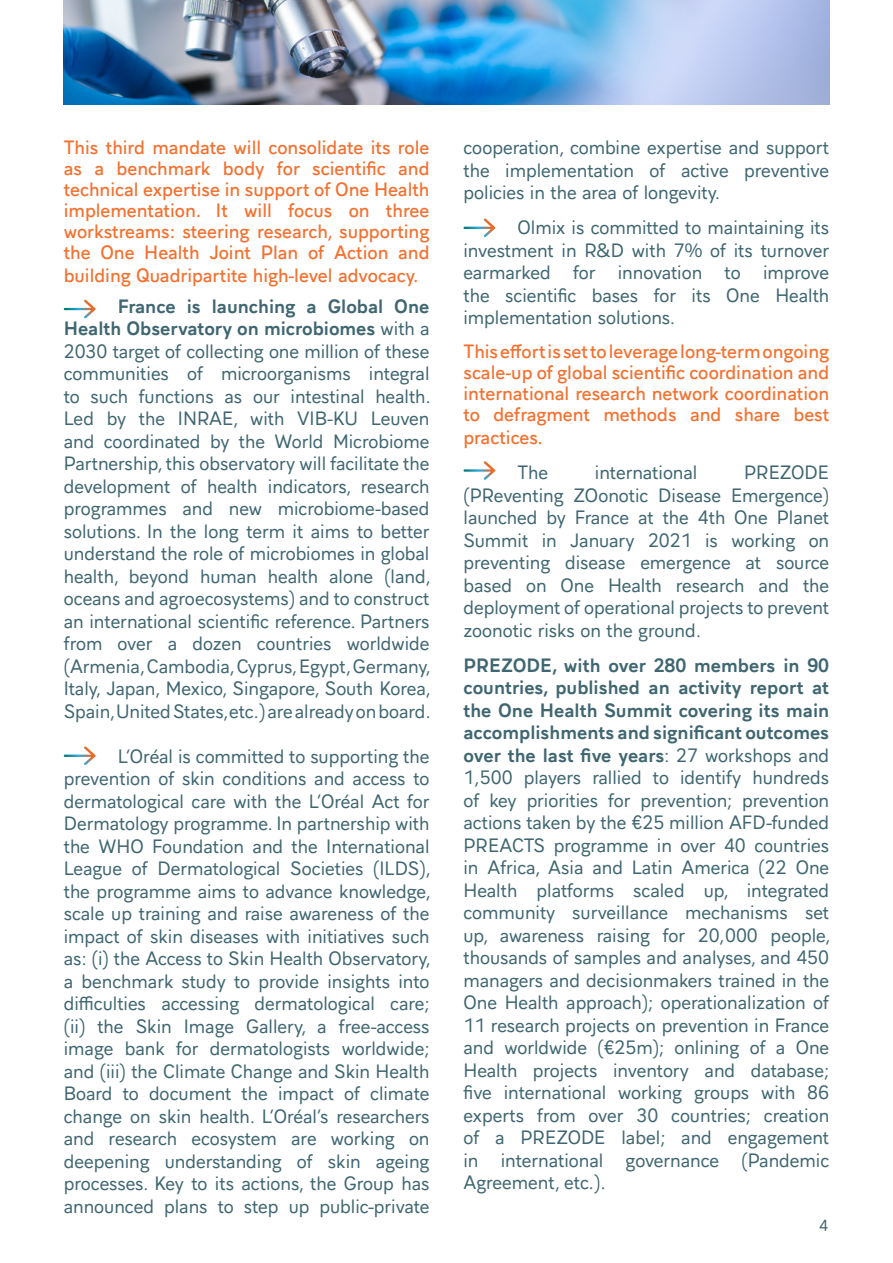
<style>
.page{position:relative;width:893px;height:1263px;background:#fff}
.page>*{position:absolute;margin:0;border:0;box-sizing:border-box;transform-origin:0 0}
.t1{font:18px/22.5px "Aiglon Pro";color:#3f6671;text-align:justify}
.t2{font:600 18px/21.3px "Aiglon Pro";color:#f37130;text-align:justify}
.t3{font:15px "Aiglon Pro";color:#3f6671}
.s1{font-weight:700}
</style>
<div class="page">
<img style="left:64px;top:0;width:765px;height:104px">
<svg style="left:64px;top:299px;width:32px;height:20px"></svg>
<svg style="left:64px;top:746px;width:32px;height:19px"></svg>
<svg style="left:463px;top:218px;width:33px;height:19px"></svg>
<svg style="left:463px;top:461px;width:33px;height:19px"></svg>
<p class="t2" style="left:64px;top:135px;width:367px">This third mandate will consolidate its role as a benchmark body for scientific and technical expertise in support of One Health implementation. It will focus on three workstreams: steering research, supporting the One Health Joint Plan of Action and building Quadripartite high-level advocacy.</p>
<p class="t1" style="left:64px;top:293px;width:369px;text-indent:54px"><span class="s1">France is launching a Global One Health Observatory on microbiomes</span> with a 2030 target of collecting one million of these communities of microorganisms integral to such functions as our intestinal health.<br>Led by the INRAE, with VIB-KU Leuven and coordinated by the World Microbiome Partnership, this observatory will facilitate the development of health indicators, research programmes and new microbiome-based solutions. In the long term it aims to better understand the role of microbiomes in global health, beyond human health alone (land, oceans and agroecosystems) and to construct an international scientific reference. Partners from over a dozen countries worldwide (Armenia, Cambodia, Cyprus, Egypt, Germany, Italy, Japan, Mexico, Singapore, South Korea, Spain, United States, etc.) are already on board.</p>
<p class="t1" style="left:64px;top:743px;width:369px;text-indent:54px">L’Oréal is committed to supporting the prevention of skin conditions and access to dermatological care with the L’Oréal Act for Dermatology programme. In partnership with the WHO Foundation and the International League of Dermatological Societies (ILDS), the programme aims to advance knowledge, scale up training and raise awareness of the impact of skin diseases with initiatives such as: (i) the Access to Skin Health Observatory, a benchmark study to provide insights into difficulties accessing dermatological care; (ii) the Skin Image Gallery, a free-access image bank for dermatologists worldwide; and (iii) the Climate Change and Skin Health Board to document the impact of climate change on skin health. L’Oréal’s researchers and research ecosystem are working on deepening understanding of skin ageing processes. Key to its actions, the Group has announced plans to step up public-private</p>
<p class="t1" style="left:463px;top:135px;width:367px">cooperation, combine expertise and support the implementation of active preventive policies in the area of longevity.</p>
<p class="t1" style="left:463px;top:215px;width:367px;text-indent:54px">Olmix is committed to maintaining its investment in R&amp;D with 7% of its turnover earmarked for innovation to improve the scientific bases for its One Health implementation solutions.</p>
<p class="t2" style="left:463px;top:339px;width:367px">This effort is set to leverage long-term ongoing scale-up of global scientific coordination and international research network coordination to defragment methods and share best practices.</p>
<p class="t1" style="left:517px;top:459px;width:32px">The</p>
<p class="t1" style="left:595px;top:459px;width:104px">international</p>
<p class="t1" style="left:463px;top:459px;width:367px;text-indent:281px">PREZODE (PReventing ZOonotic Disease Emergence) launched by France at the 4th One Planet Summit in January 2021 is working on preventing disease emergence at source based on One Health research and the deployment of operational projects to prevent zoonotic risks on the ground.</p>
<p class="t1" style="left:463px;top:652px;width:369px"><span class="s1">PREZODE, with over 280 members in 90 countries, published an activity report at the One Health Summit covering its main accomplishments and significant outcomes over the last five years</span>: 27 workshops and 1,500 players rallied to identify hundreds of key priorities for prevention; prevention actions taken by the €25 million AFD-funded PREACTS programme in over 40 countries in Africa, Asia and Latin America (22 One Health platforms scaled up, integrated community surveillance mechanisms set up, awareness raising for 20,000 people, thousands of samples and analyses, and 450 managers and decisionmakers trained in the One Health approach); operationalization of 11 research projects on prevention in France and worldwide (€25m); onlining of a One Health projects inventory and database; five international working groups with 86 experts from over 30 countries; creation of a PREZODE label; and engagement in international governance (Pandemic Agreement, etc.).</p>
<p class="t3" style="left:819px;top:1213px;width:11px">4</p>
</div>
